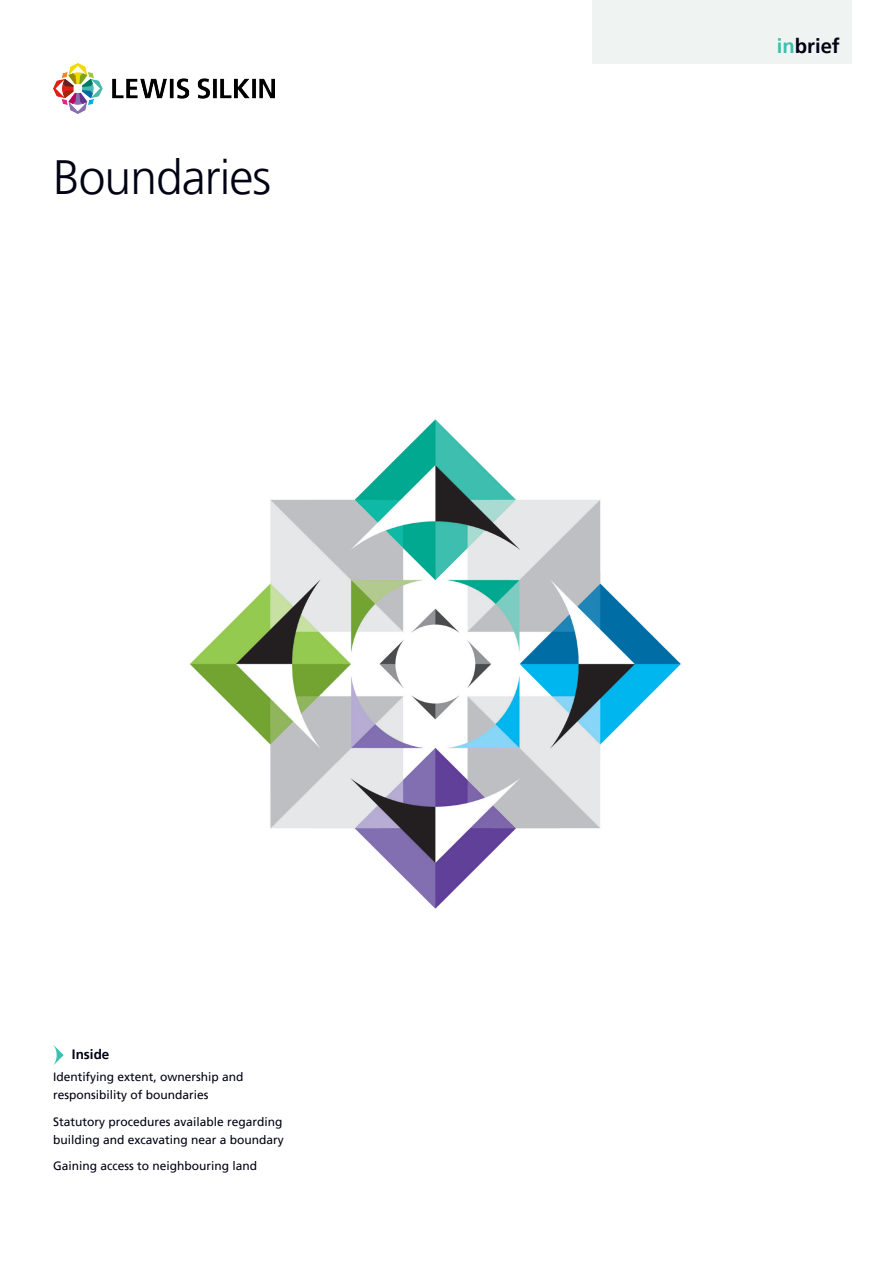
<style>
.page{position:relative;width:893px;height:1263px;background:#fff}
.page>*{position:absolute;margin:0;border:0;box-sizing:border-box;transform-origin:0 0}
.t1{font:300 48px "Frutiger LT Pro";letter-spacing:-.02em;color:#000212}
.t2{font:700 20.25px "Frutiger LT Pro";color:#000212}
.t3{font:700 13.5px "Frutiger LT Pro";color:#000212}
.t4{font:12px/18px "Frutiger LT Pro";color:#000212}
.s1{color:#3fbfae}
</style>
<div class="page">
<div style="left:592px;top:0;width:259px;height:64px;background:#eff4f2"></div>
<svg style="left:53px;top:1045px;width:11px;height:20px"></svg>
<img style="left:53px;top:64px;width:221px;height:49px">
<img style="left:189px;top:419px;width:492px;height:490px">
<p class="t1" style="left:53px;top:149px;width:220px">Boundaries</p>
<p class="t3" style="left:72px;top:1046px;width:39px">Inside</p>
<p class="t4" style="left:53px;top:1068px;width:192px">Identifying extent, ownership and responsibility of boundaries</p>
<p class="t4" style="left:53px;top:1112px;width:232px">Statutory procedures available regarding building and excavating near a boundary</p>
<p class="t4" style="left:53px;top:1157px;width:206px">Gaining access to neighbouring land</p>
<p class="t2" style="left:777px;top:34px;width:65px"><span class="s1">in</span>brief</p>
</div>
